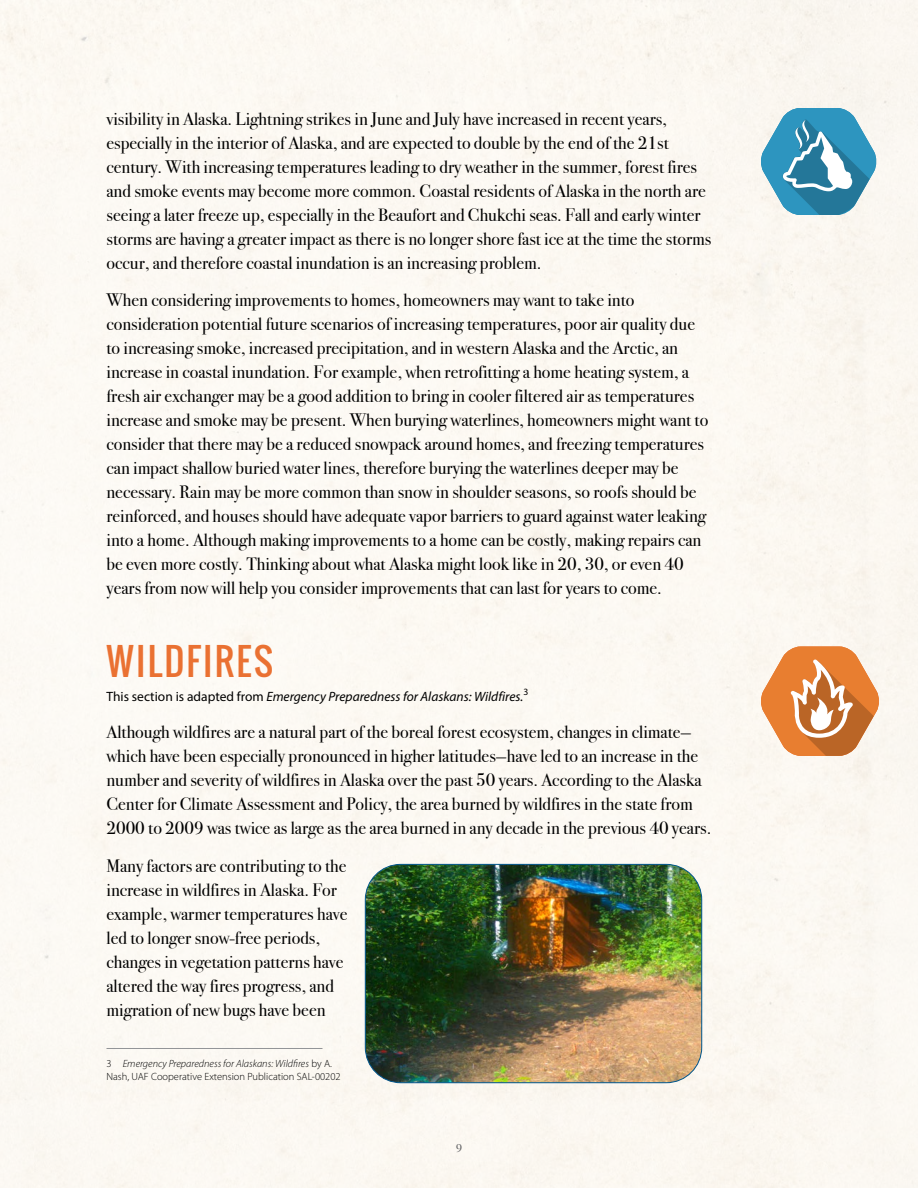
<style>
.page{position:relative;width:918px;height:1188px;background:#fff}
.page>*{position:absolute;margin:0;border:0;box-sizing:border-box;transform-origin:0 0}
.t1{font:36px "Oswald";letter-spacing:.06em;color:#ea7132}
.t2{font:18px/24px "Bodoni Svty Two ITCTT";color:#000}
.t3{font:italic 13.5px "Myriad Pro";color:#000}
.t4{font:12px "Hawn Time Roman";color:#636466}
.t5{font:300 10.5px/12.6px "Myriad Pro";color:#000}
.s1{font-style:normal}
.s2{font-style:italic}
</style>
<div class="page">
<svg style="left:760px;top:646px;width:120px;height:110px"></svg>
<hr style="left:106px;top:1048px;width:216px;height:1px;background:#939598">
<img style="left:365px;top:864px;width:337px;height:219px">
<div style="left:365px;top:864px;width:337px;height:219px;border:1px solid #00558b;border-radius:35px"></div>
<svg style="left:760px;top:108px;width:117px;height:107px"></svg>
<p class="t2" style="left:106px;top:105px;width:606px">visibility in Alaska. Lightning strikes in June and July have increased in recent years, especially in the interior of Alaska, and are expected to double by the end of the 21st century. With increasing temperatures leading to dry weather in the summer, forest fires and smoke events may become more common. Coastal residents of Alaska in the north are seeing a later freeze up, especially in the Beaufort and Chukchi seas. Fall and early winter storms are having a greater impact as there is no longer shore fast ice at the time the storms occur, and therefore coastal inundation is an increasing problem.</p>
<p class="t2" style="left:106px;top:286px;width:603px">When considering improvements to homes, homeowners may want to take into consideration potential future scenarios of increasing temperatures, poor air quality due to increasing smoke, increased precipitation, and in western Alaska and the Arctic, an increase in coastal inundation. For example, when retrofitting a home heating system, a fresh air exchanger may be a good addition to bring in cooler filtered air as temperatures increase and smoke may be present. When burying waterlines, homeowners might want to consider that there may be a reduced snowpack around homes, and freezing temperatures can impact shallow buried water lines, therefore burying the waterlines deeper may be necessary. Rain may be more common than snow in shoulder seasons, so roofs should be reinforced, and houses should have adequate vapor barriers to guard against water leaking into a home. Although making improvements to a home can be costly, making repairs can be even more costly. Thinking about what Alaska might look like in 20, 30, or even 40 years from now will help you consider improvements that can last for years to come.</p>
<h1 class="t1" style="left:106px;top:634px;width:168px">WILDFIRES</h1>
<p class="t3" style="left:106px;top:688px;width:423px"><span class="s1">This section is adapted from</span> Emergency Preparedness for Alaskans: Wildfires.<sup>3</sup></p>
<p class="t2" style="left:106px;top:718px;width:606px">Although wildfires are a natural part of the boreal forest ecosystem, changes in climate— which have been especially pronounced in higher latitudes—have led to an increase in the number and severity of wildfires in Alaska over the past 50 years. According to the Alaska Center for Climate Assessment and Policy, the area burned by wildfires in the state from 2000 to 2009 was twice as large as the area burned in any decade in the previous 40 years.</p>
<p class="t2" style="left:106px;top:852px;width:243px">Many factors are contributing to the increase in wildfires in Alaska. For example, warmer temperatures have led to longer snow-free periods, changes in vegetation patterns have altered the way fires progress, and migration of new bugs have been</p>
<p class="t5" style="left:106px;top:1058px;width:236px">3 <span class="s2">Emergency Preparedness for Alaskans: Wildfires</span> by A.<br>Nash, UAF Cooperative Extension Publication SAL-00202</p>
<p class="t4" style="left:456px;top:1142px;width:7px">9</p>
</div>
